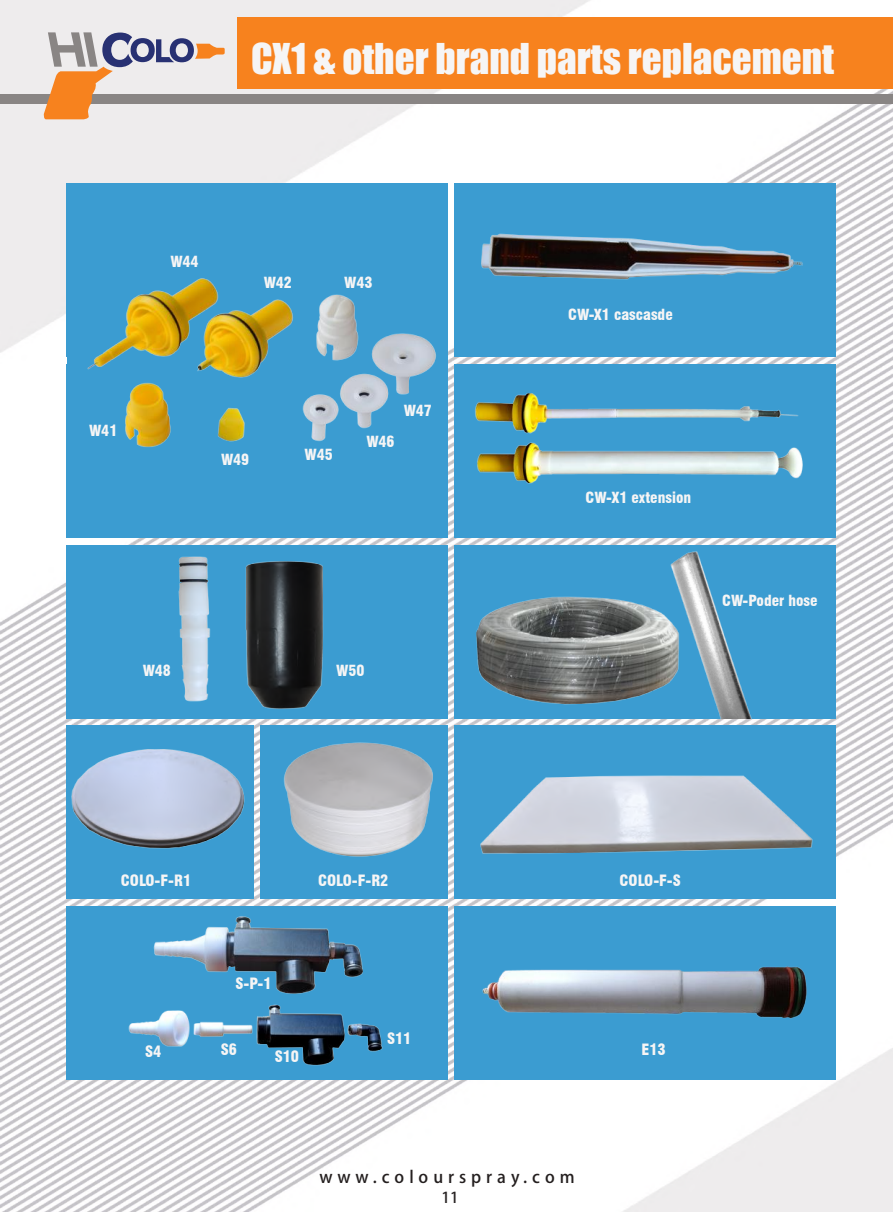
<style>
.page{position:relative;width:893px;height:1212px;background:#fff}
.page>*{position:absolute;margin:0;border:0;box-sizing:border-box;transform-origin:0 0}
.t1{font:39px "Impact";color:#f6f5f5}
.t2{font:16.5px "Helvetica Neue G Bpc EUC H";letter-spacing:.3em;color:#241f1f}
.t3{font:900 condensed 15.3px "Swiss 721 BT";color:#f6f5f5}
.t4{font:900 condensed 15px "Swiss 721 BT";color:#f6f5f5}
.t5{font:15px "Helvetica Neue G Bpc EUC H";color:#241f1f}
</style>
<div class="page">
<img style="left:0;top:0;width:893px;height:1212px">
<div style="left:0;top:94px;width:893px;height:10px;background:#898584"></div>
<div style="left:237px;top:17px;width:656px;height:72px;background:#f7821e"></div>
<svg style="left:43px;top:32px;width:182px;height:87px;background:#cfbcb2"></svg>
<div style="left:261px;top:907px;width:187px;height:173px;background:#3b9cd1"></div>
<div style="left:455px;top:907px;width:187px;height:173px;background:#3b9cd1"></div>
<div style="left:648px;top:907px;width:187px;height:173px;background:#3b9cd1"></div>
<div style="left:67px;top:907px;width:187px;height:173px;background:#3b9cd1"></div>
<div style="left:261px;top:726px;width:187px;height:173px;background:#3b9cd1"></div>
<div style="left:455px;top:726px;width:187px;height:173px;background:#3b9cd1"></div>
<div style="left:648px;top:726px;width:187px;height:173px;background:#3b9cd1"></div>
<div style="left:67px;top:726px;width:187px;height:173px;background:#3b9cd1"></div>
<div style="left:239px;top:907px;width:29px;height:173px;background:#3b9cd1"></div>
<div style="left:632px;top:907px;width:28px;height:173px;background:#3b9cd1"></div>
<div style="left:632px;top:726px;width:28px;height:173px;background:#3b9cd1"></div>
<img style="left:71px;top:749px;width:174px;height:100px">
<img style="left:260px;top:741px;width:173px;height:124px">
<img style="left:482px;top:966px;width:325px;height:53px">
<div style="left:261px;top:183px;width:187px;height:173px;background:#3b9cd1"></div>
<div style="left:67px;top:183px;width:187px;height:173px;background:#3b9cd1"></div>
<div style="left:261px;top:364px;width:187px;height:174px;background:#3b9cd1"></div>
<div style="left:67px;top:364px;width:187px;height:174px;background:#3b9cd1"></div>
<div style="left:261px;top:545px;width:187px;height:173px;background:#3b9cd1"></div>
<div style="left:67px;top:545px;width:187px;height:173px;background:#3b9cd1"></div>
<div style="left:245px;top:183px;width:30px;height:355px;background:#3b9cd1"></div>
<div style="left:67px;top:339px;width:381px;height:60px;background:#3b9cd1"></div>
<div style="left:455px;top:545px;width:187px;height:173px;background:#3b9cd1"></div>
<div style="left:648px;top:545px;width:187px;height:173px;background:#3b9cd1"></div>
<div style="left:239px;top:545px;width:28px;height:173px;background:#3b9cd1"></div>
<div style="left:455px;top:364px;width:187px;height:173px;background:#3b9cd1"></div>
<div style="left:648px;top:364px;width:187px;height:173px;background:#3b9cd1"></div>
<div style="left:632px;top:364px;width:28px;height:173px;background:#3b9cd1"></div>
<div style="left:455px;top:183px;width:187px;height:173px;background:#3b9cd1"></div>
<div style="left:648px;top:183px;width:187px;height:173px;background:#3b9cd1"></div>
<div style="left:632px;top:183px;width:28px;height:173px;background:#3b9cd1"></div>
<img style="left:135px;top:889px;width:259px;height:103px">
<img style="left:128px;top:992px;width:255px;height:74px">
<img style="left:87px;top:278px;width:349px;height:169px">
<img style="left:215px;top:404px;width:32px;height:39px">
<img style="left:480px;top:775px;width:333px;height:79px">
<img style="left:481px;top:233px;width:322px;height:47px">
<img style="left:475px;top:393px;width:328px;height:91px">
<img style="left:245px;top:561px;width:69px;height:132px">
<img style="left:178px;top:556px;width:33px;height:146px">
<img style="left:642px;top:545px;width:59px;height:18px">
<img style="left:253px;top:563px;width:510px;height:169px">
<h1 class="t1" style="left:251px;top:29px;width:584px">CX1 &amp; other brand parts replacement</h1>
<p class="t4" style="left:89px;top:421px;width:30px">W41</p>
<p class="t4" style="left:170px;top:252px;width:30px">W44</p>
<p class="t4" style="left:264px;top:273px;width:30px">W42</p>
<p class="t4" style="left:344px;top:273px;width:30px">W43</p>
<p class="t4" style="left:221px;top:450px;width:30px">W49</p>
<p class="t4" style="left:305px;top:446px;width:30px">W45</p>
<p class="t4" style="left:366px;top:433px;width:30px">W46</p>
<p class="t4" style="left:404px;top:401px;width:30px">W47</p>
<p class="t4" style="left:143px;top:662px;width:30px">W48</p>
<p class="t4" style="left:336px;top:662px;width:30px">W50</p>
<p class="t4" style="left:568px;top:305px;width:106px">CW-X1 cascasde</p>
<p class="t4" style="left:586px;top:488px;width:107px">CW-X1 extension</p>
<p class="t4" style="left:722px;top:592px;width:97px">CW-Poder hose</p>
<p class="t3" style="left:121px;top:871px;width:72px">COLO-F-R1</p>
<p class="t3" style="left:318px;top:871px;width:72px">COLO-F-R2</p>
<p class="t3" style="left:235px;top:974px;width:38px">S-P-1</p>
<p class="t3" style="left:145px;top:1042px;width:18px">S4</p>
<p class="t3" style="left:221px;top:1040px;width:18px">S6</p>
<p class="t3" style="left:275px;top:1047px;width:26px">S10</p>
<p class="t3" style="left:387px;top:1030px;width:26px">S11</p>
<p class="t2" style="left:319px;top:1167px;width:257px">www.colourspray.com</p>
<p class="t5" style="left:442px;top:1188px;width:18px">11</p>
<p class="t3" style="left:620px;top:871px;width:63px">COLO-F-S</p>
<p class="t3" style="left:642px;top:1040px;width:26px">E13</p>
</div>
